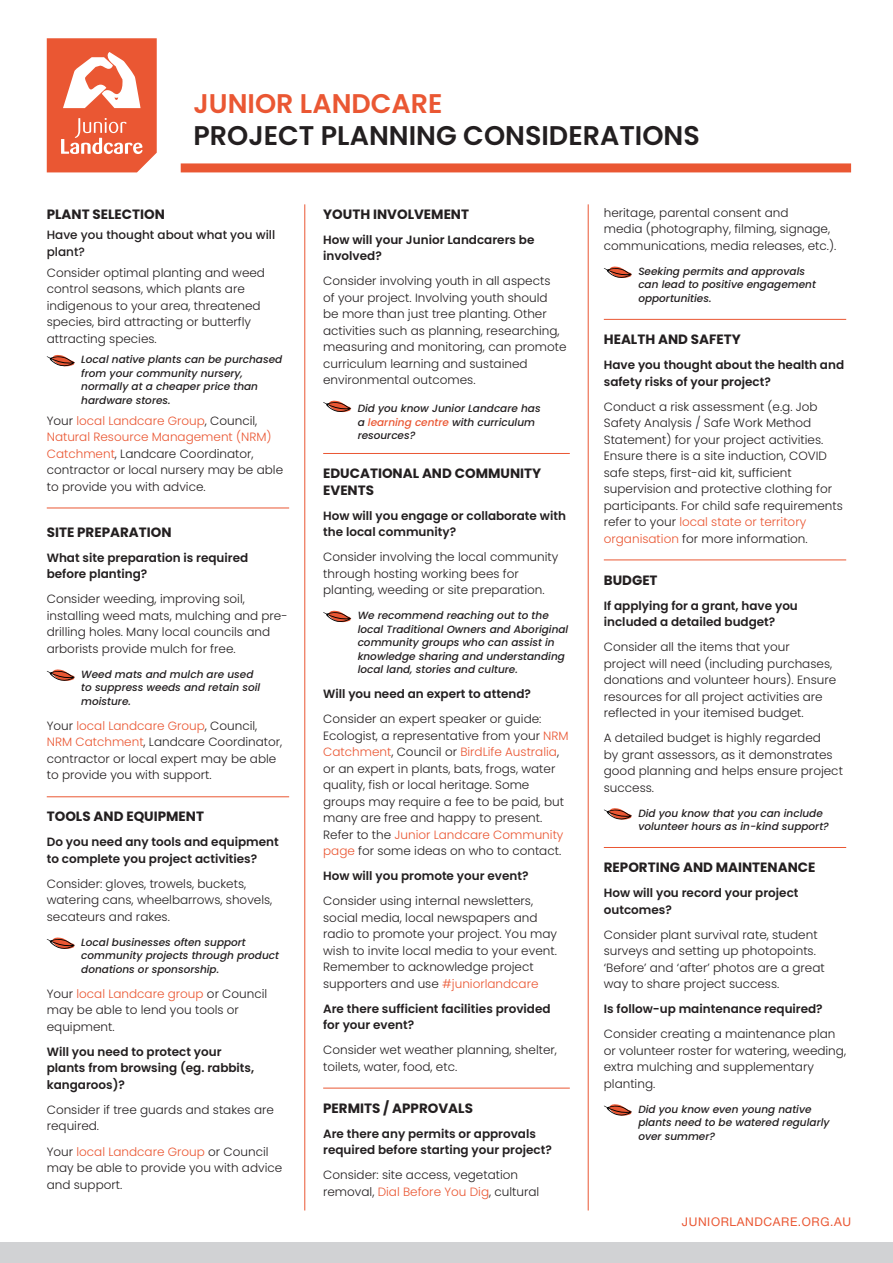
<style>
.page{position:relative;width:893px;height:1263px;background:#fff}
.page>*{position:absolute;margin:0;border:0;box-sizing:border-box;transform-origin:0 0}
.t1{font:600 27px "Poppins";color:#231f20}
.t2{font:600 27px "Poppins";color:#ea5733}
.t3{font:700 13.5px/16.5px "Poppins";color:#231f20}
.t4{font:300 12px/16.5px "Poppins";color:#231f20}
.t5{font:600 12px/16.5px "Poppins";color:#231f20}
.t6{font:500 12px/16.5px "Poppins";color:#231f20}
.t7{font:12px "Helvetica Neue LT Std";letter-spacing:.05em;color:#ea5733}
.t8{font:italic 500 10.5px/13.5px "Poppins";color:#231f20}
.s1{color:#ea5733}
</style>
<div class="page">
<svg style="left:47px;top:38px;width:110px;height:134px"></svg>
<hr style="left:304px;top:204px;width:1px;height:1006px;background:#ea5733">
<hr style="left:588px;top:204px;width:1px;height:1006px;background:#ea5733">
<hr style="left:323px;top:453px;width:247px;height:1px;background:#ea5733">
<hr style="left:323px;top:1088px;width:247px;height:1px;background:#ea5733">
<svg style="left:323px;top:400px;width:28px;height:13px"></svg>
<svg style="left:323px;top:610px;width:28px;height:13px"></svg>
<hr style="left:604px;top:319px;width:242px;height:1px;background:#ea5733">
<hr style="left:604px;top:559px;width:242px;height:1px;background:#ea5733">
<hr style="left:604px;top:847px;width:242px;height:1px;background:#ea5733">
<svg style="left:604px;top:266px;width:28px;height:12px"></svg>
<svg style="left:604px;top:808px;width:28px;height:12px"></svg>
<svg style="left:604px;top:1104px;width:28px;height:12px"></svg>
<div style="left:0;top:1242px;width:893px;height:21px;background:#d1d2d4"></div>
<div style="left:181px;top:163px;width:670px;height:9px;background:#ea5733"></div>
<hr style="left:47px;top:508px;width:242px;height:1px;background:#ea5733">
<hr style="left:47px;top:796px;width:242px;height:1px;background:#ea5733">
<svg style="left:47px;top:355px;width:28px;height:12px"></svg>
<svg style="left:47px;top:669px;width:28px;height:12px"></svg>
<svg style="left:47px;top:937px;width:28px;height:12px"></svg>
<p class="t2" style="left:193px;top:88px;width:251px">JUNIOR LANDCARE</p>
<p class="t1" style="left:193px;top:120px;width:508px">PROJECT PLANNING CONSIDERATIONS</p>
<p class="t3" style="left:47px;top:206px;width:120px">PLANT SELECTION</p>
<p class="t6" style="left:47px;top:227px;width:230px">Have you thought about what you will plant?</p>
<p class="t4" style="left:47px;top:264px;width:220px">Consider optimal planting and weed control seasons, which plants are indigenous to your area, threatened species, bird attracting or butterfly attracting species.</p>
<p class="t8" style="left:81px;top:353px;width:203px">Local native plants can be purchased from your community nursery, normally at a cheaper price than hardware stores.</p>
<p class="t4" style="left:47px;top:412px;width:238px">Your <span class="s1">local Landcare Group</span>, Council, <span class="s1">Natural Resource Management (NRM)<br>Catchment</span>, Landcare Coordinator, contractor or local nursery may be able to provide you with advice.</p>
<p class="t3" style="left:47px;top:524px;width:126px">SITE PREPARATION</p>
<p class="t5" style="left:47px;top:549px;width:203px">What site preparation is required before planting?</p>
<p class="t4" style="left:47px;top:591px;width:242px">Consider weeding, improving soil, installing weed mats, mulching and pre&shy;drilling holes. Many local councils and arborists provide mulch for free.</p>
<p class="t8" style="left:81px;top:667px;width:181px">Weed mats and mulch are used to suppress weeds and retain soil moisture.</p>
<p class="t4" style="left:47px;top:717px;width:237px">Your <span class="s1">local Landcare Group</span>, Council, <span class="s1">NRM Catchment</span>, Landcare Coordinator, contractor or local expert may be able to provide you with support.</p>
<p class="t3" style="left:47px;top:808px;width:159px">TOOLS AND EQUIPMENT</p>
<p class="t5" style="left:47px;top:834px;width:234px">Do you need any tools and equipment to complete you project activities?</p>
<p class="t4" style="left:47px;top:875px;width:227px">Consider: gloves, trowels, buckets, watering cans, wheelbarrows, shovels, secateurs and rakes.</p>
<p class="t8" style="left:81px;top:935px;width:199px">Local businesses often support community projects through product donations or sponsorship.</p>
<p class="t4" style="left:47px;top:985px;width:222px">Your <span class="s1">local Landcare group</span> or Council may be able to lend you tools or equipment.</p>
<p class="t5" style="left:47px;top:1043px;width:209px">Will you need to protect your plants from browsing (eg. rabbits, kangaroos)?</p>
<p class="t4" style="left:47px;top:1101px;width:229px">Consider if tree guards and stakes are required.</p>
<p class="t4" style="left:47px;top:1143px;width:237px">Your <span class="s1">local Landcare Group</span> or Council may be able to provide you with advice and support.</p>
<p class="t3" style="left:323px;top:206px;width:147px">YOUTH INVOLVEMENT</p>
<p class="t5" style="left:323px;top:231px;width:213px">How will your Junior Landcarers be involved?</p>
<p class="t4" style="left:323px;top:273px;width:245px">Consider involving youth in all aspects<br>of your project. Involving youth should<br>be more than just tree planting. Other activities such as planning, researching, measuring and monitoring, can promote curriculum learning and sustained environmental outcomes.</p>
<p class="t8" style="left:358px;top:402px;width:184px">Did you know Junior Landcare has a <span class="s1">learning centre</span> with curriculum resources?</p>
<p class="t3" style="left:323px;top:465px;width:219px">EDUCATIONAL AND COMMUNITY<br>EVENTS</p>
<p class="t5" style="left:323px;top:507px;width:244px">How will you engage or collaborate with the local community?</p>
<p class="t4" style="left:323px;top:549px;width:237px">Consider involving the local community through hosting working bees for planting, weeding or site preparation.</p>
<p class="t8" style="left:358px;top:609px;width:212px">We recommend reaching out to the local Traditional Owners and Aboriginal community groups who can assist in knowledge sharing and understanding local land, stories and culture.</p>
<p class="t5" style="left:323px;top:686px;width:209px">Will you need an expert to attend?</p>
<p class="t4" style="left:323px;top:711px;width:247px">Consider an expert speaker or guide:<br>Ecologist, a representative from your <span class="s1">NRM Catchment</span>, Council or <span class="s1">BirdLife Australia</span>, or an expert in plants, bats, frogs, water quality, fish or local heritage. Some groups may require a fee to be paid, but many are free and happy to present.<br>Refer to the <span class="s1">Junior Landcare Community page</span> for some ideas on who to contact.</p>
<p class="t5" style="left:323px;top:868px;width:207px">How will you promote your event?</p>
<p class="t4" style="left:323px;top:893px;width:235px">Consider using internal newsletters, social media, local newspapers and radio to promote your project. You may wish to invite local media to your event.<br>Remember to acknowledge project supporters and use <span class="s1">#juniorlandcare</span></p>
<p class="t5" style="left:323px;top:1000px;width:229px">Are there sufficient facilities provided for your event?</p>
<p class="t4" style="left:323px;top:1042px;width:235px">Consider wet weather planning, shelter, toilets, water, food, etc.</p>
<p class="t3" style="left:323px;top:1100px;width:151px">PERMITS / APPROVALS</p>
<p class="t5" style="left:323px;top:1125px;width:230px">Are there any permits or approvals required before starting your project?</p>
<p class="t4" style="left:323px;top:1167px;width:218px">Consider: site access, vegetation removal, <span class="s1">Dial Before You Dig</span>, cultural</p>
<p class="t4" style="left:604px;top:205px;width:234px">heritage, parental consent and<br>media (photography, filming, signage, communications, media releases, etc.).</p>
<p class="t8" style="left:638px;top:265px;width:179px">Seeking permits and approvals can lead to positive engagement opportunities.</p>
<p class="t3" style="left:604px;top:331px;width:139px">HEALTH AND SAFETY</p>
<p class="t5" style="left:604px;top:357px;width:242px">Have you thought about the health and safety risks of your project?</p>
<p class="t4" style="left:604px;top:398px;width:241px">Conduct a risk assessment (e.g. Job Safety Analysis / Safe Work Method Statement) for your project activities.<br>Ensure there is a site induction, COVID safe steps, first-aid kit, sufficient supervision and protective clothing for participants. For child safe requirements refer to your <span class="s1">local state or territory organisation</span> for more information.</p>
<p class="t3" style="left:604px;top:572px;width:55px">BUDGET</p>
<p class="t5" style="left:604px;top:597px;width:196px">If applying for a grant, have you included a detailed budget?</p>
<p class="t4" style="left:604px;top:639px;width:234px">Consider all the items that your<br>project will need (including purchases, donations and volunteer hours). Ensure resources for all project activities are reflected in your itemised budget.</p>
<p class="t4" style="left:604px;top:730px;width:241px">A detailed budget is highly regarded<br>by grant assessors, as it demonstrates good planning and helps ensure project success.</p>
<p class="t8" style="left:638px;top:806px;width:192px">Did you know that you can include volunteer hours as in-kind support?</p>
<p class="t3" style="left:604px;top:859px;width:213px">REPORTING AND MAINTENANCE</p>
<p class="t5" style="left:604px;top:885px;width:196px">How will you record your project outcomes?</p>
<p class="t4" style="left:604px;top:926px;width:222px">Consider plant survival rate, student surveys and setting up photopoints. ‘Before’ and ‘after’ photos are a great way to share project success.</p>
<p class="t5" style="left:604px;top:1001px;width:220px">Is follow-up maintenance required?</p>
<p class="t4" style="left:604px;top:1026px;width:244px">Consider creating a maintenance plan or volunteer roster for watering, weeding, extra mulching and supplementary planting.</p>
<p class="t8" style="left:638px;top:1102px;width:193px">Did you know even young native plants need to be watered regularly over summer?</p>
<p class="t7" style="left:682px;top:1214px;width:171px">JUNIORLANDCARE.ORG.AU</p>
</div>
